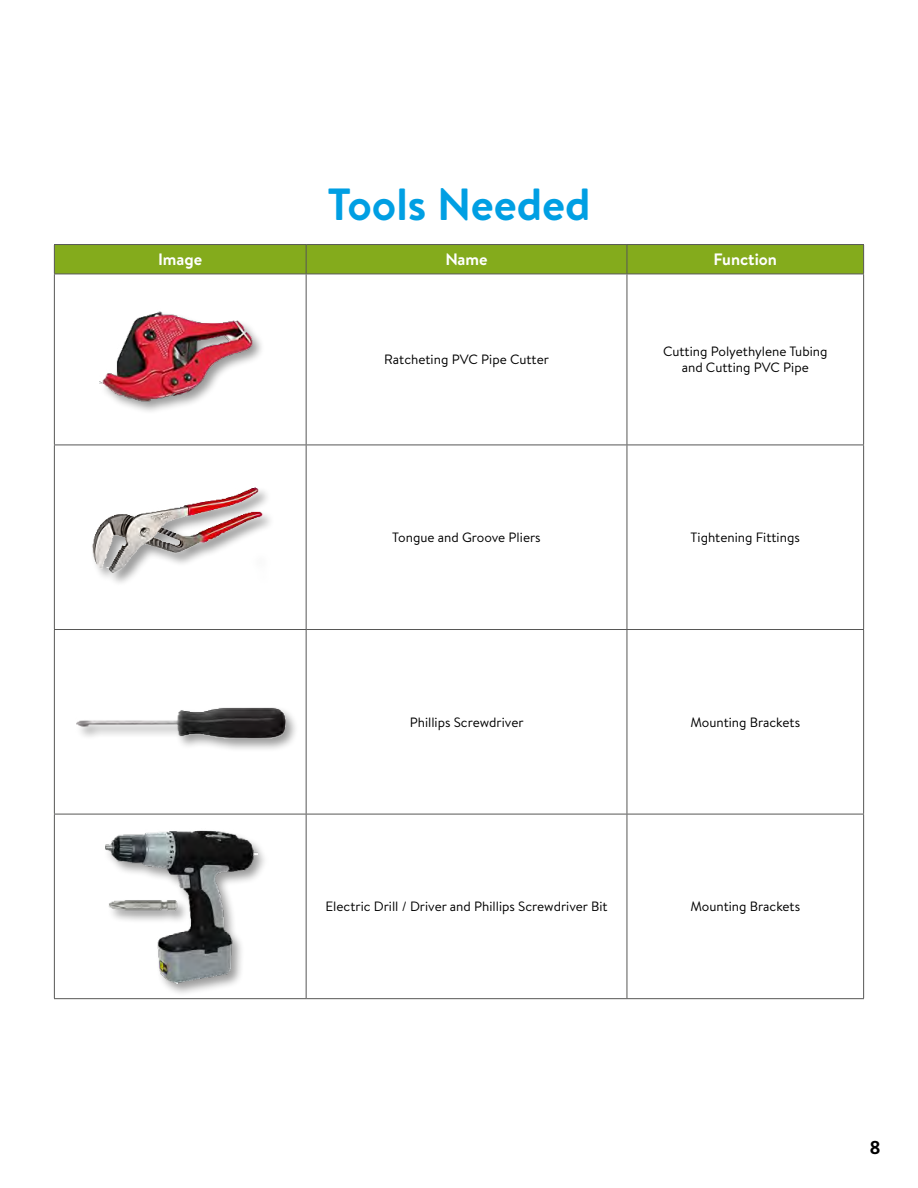
<style>
.page{position:relative;width:918px;height:1188px;background:#fff}
.page>*{position:absolute;margin:0;border:0;box-sizing:border-box;transform-origin:0 0}
.t1{font:700 45px "Brandon Text";color:#009fe3}
.t2{font:700 18.6px "Brandon Text";color:#000}
.t3{font:700 16.5px "Brandon Text";color:#fff}
.t4{font:13.5px/16.2px "Brandon Text";color:#000;text-align:center}
</style>
<div class="page">
<hr style="left:54px;top:244px;width:252px;height:1px;background:#575756">
<hr style="left:306px;top:244px;width:321px;height:1px;background:#575756">
<hr style="left:627px;top:244px;width:237px;height:1px;background:#575756">
<div style="left:54px;top:245px;width:810px;height:29px;background:#84ab1c"></div>
<hr style="left:54px;top:274px;width:252px;height:1px;background:#575756">
<hr style="left:54px;top:274px;width:1px;height:171px;background:#575756">
<hr style="left:306px;top:274px;width:321px;height:1px;background:#575756">
<hr style="left:306px;top:274px;width:1px;height:171px;background:#575756">
<hr style="left:627px;top:274px;width:237px;height:1px;background:#575756">
<hr style="left:627px;top:274px;width:1px;height:171px;background:#575756">
<hr style="left:863px;top:274px;width:1px;height:171px;background:#575756">
<hr style="left:54px;top:445px;width:252px;height:1px;background:#575756">
<hr style="left:54px;top:445px;width:1px;height:184px;background:#575756">
<hr style="left:306px;top:445px;width:321px;height:1px;background:#575756">
<hr style="left:306px;top:445px;width:1px;height:184px;background:#575756">
<hr style="left:627px;top:445px;width:237px;height:1px;background:#575756">
<hr style="left:627px;top:445px;width:1px;height:184px;background:#575756">
<hr style="left:863px;top:445px;width:1px;height:184px;background:#575756">
<hr style="left:54px;top:629px;width:252px;height:1px;background:#575756">
<hr style="left:54px;top:630px;width:1px;height:184px;background:#575756">
<hr style="left:306px;top:629px;width:321px;height:1px;background:#575756">
<hr style="left:306px;top:630px;width:1px;height:184px;background:#575756">
<hr style="left:627px;top:629px;width:237px;height:1px;background:#575756">
<hr style="left:627px;top:630px;width:1px;height:184px;background:#575756">
<hr style="left:863px;top:630px;width:1px;height:184px;background:#575756">
<hr style="left:54px;top:814px;width:252px;height:1px;background:#575756">
<hr style="left:54px;top:814px;width:1px;height:184px;background:#575756">
<hr style="left:306px;top:814px;width:321px;height:1px;background:#575756">
<hr style="left:306px;top:814px;width:1px;height:184px;background:#575756">
<hr style="left:627px;top:814px;width:237px;height:1px;background:#575756">
<hr style="left:627px;top:814px;width:1px;height:184px;background:#575756">
<hr style="left:863px;top:814px;width:1px;height:184px;background:#575756">
<hr style="left:54px;top:998px;width:252px;height:1px;background:#575756">
<hr style="left:306px;top:998px;width:321px;height:1px;background:#575756">
<hr style="left:627px;top:998px;width:237px;height:1px;background:#575756">
<img style="left:99px;top:311px;width:162px;height:101px">
<img style="left:92px;top:487px;width:177px;height:96px">
<div style="left:75px;top:706px;width:225px;height:47px;background:#000;opacity:.4"></div>
<img style="left:75px;top:706px;width:210px;height:47px">
<div style="left:103px;top:829px;width:168px;height:169px;background:#000;opacity:.4"></div>
<img style="left:103px;top:829px;width:155px;height:155px">
<h1 class="t1" style="left:327px;top:174px;width:265px">Tools Needed</h1>
<p class="t3" style="left:158px;top:248px;width:46px">Image</p>
<p class="t3" style="left:445px;top:248px;width:44px">Name</p>
<p class="t3" style="left:714px;top:248px;width:65px">Function</p>
<p class="t4" style="left:384px;top:351px;width:166px">Ratcheting PVC Pipe Cutter</p>
<p class="t4" style="left:663px;top:343px;width:166px">Cutting Polyethylene Tubing and Cutting PVC Pipe</p>
<p class="t4" style="left:392px;top:529px;width:150px">Tongue and Groove Pliers</p>
<p class="t4" style="left:691px;top:529px;width:111px">Tightening Fittings</p>
<p class="t4" style="left:410px;top:713px;width:115px">Phillips Screwdriver</p>
<p class="t4" style="left:690px;top:713px;width:111px">Mounting Brackets</p>
<p class="t4" style="left:326px;top:898px;width:284px">Electric Drill / Driver and Phillips Screwdriver Bit</p>
<p class="t4" style="left:690px;top:898px;width:111px">Mounting Brackets</p>
<h2 class="t2" style="left:870px;top:1135px;width:13px">8</h2>
</div>
